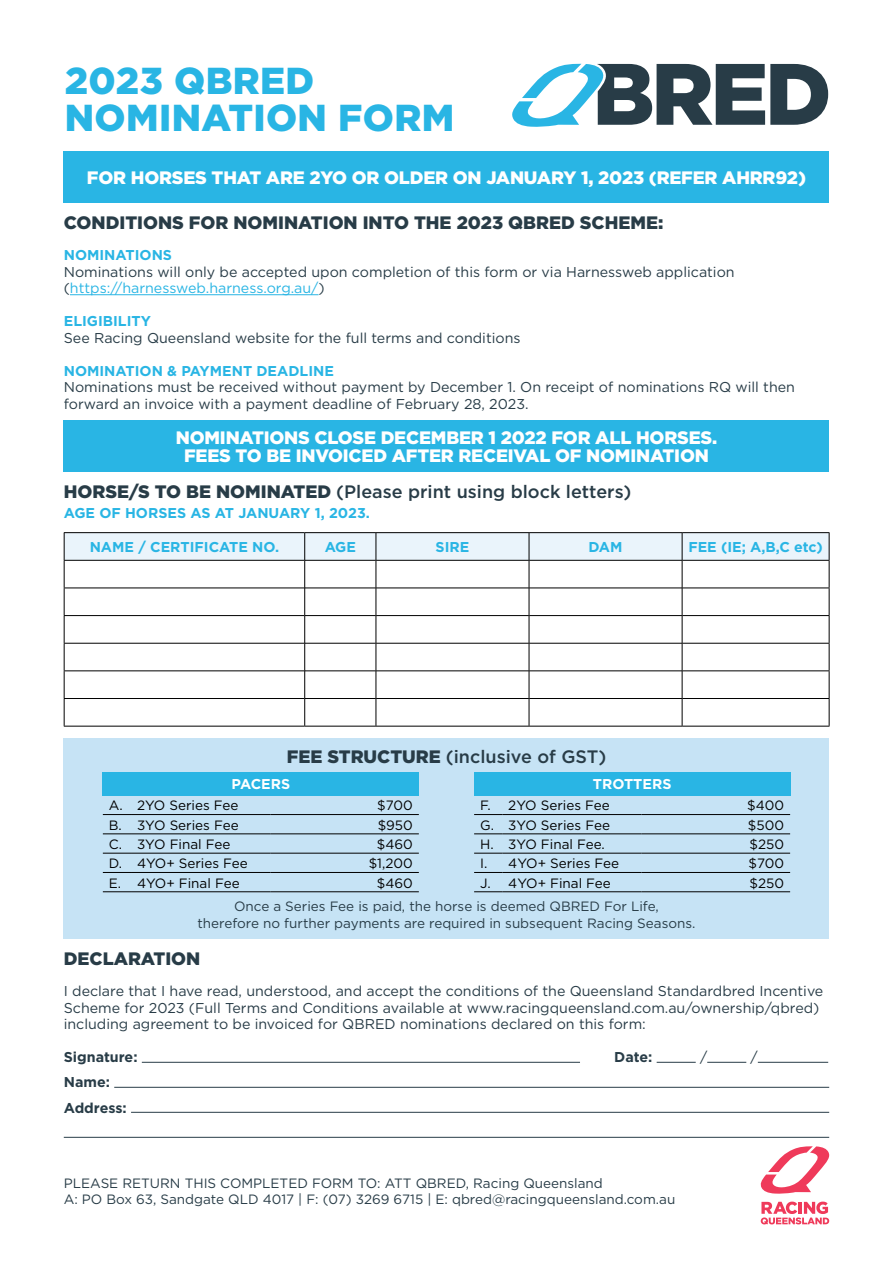
<style>
.page{position:relative;width:893px;height:1263px;background:#fff}
.page>*{position:absolute;margin:0;border:0;box-sizing:border-box;transform-origin:0 0}
.t1{font:900 37.5px/37.5px "Gotham";letter-spacing:.01em;color:#29b5e4}
.t2{font:900 18px/18px "Gotham";letter-spacing:-.01em;color:#fff;text-align:center}
.t3{font:500 18px "Gotham";color:#283c47}
.t4{font:900 18px "Gotham";color:#283c47}
.t5{font:14.25px/16.5px "Gotham";color:#283c47}
.t6{font:700 14.25px "Gotham";color:#29b5e4}
.t7{font:700 14.25px/25px "Gotham";color:#283c47}
.t8{font:700 14.25px "Gotham";color:#fff}
.t9{font:13.5px/16.5px "Gotham";color:#283c47}
.t10{font:13.5px "Gotham";color:#000}
.s1{color:#29b5e4}
.s2{font-weight:900}
</style>
<div class="page">
<div style="left:64px;top:151px;width:765px;height:52px;background:#29b5e4"></div>
<svg style="left:512px;top:64px;width:316px;height:63px"></svg>
<hr style="left:70px;top:294px;width:249px;height:1px;background:#29b5e4">
<hr style="left:142px;top:1062px;width:438px;height:1px;background:#283c47">
<hr style="left:657px;top:1062px;width:39px;height:1px;background:#283c47">
<hr style="left:707px;top:1062px;width:39px;height:1px;background:#283c47">
<hr style="left:758px;top:1062px;width:70px;height:1px;background:#283c47">
<hr style="left:114px;top:1087px;width:715px;height:1px;background:#283c47">
<hr style="left:131px;top:1112px;width:698px;height:1px;background:#283c47">
<hr style="left:64px;top:1137px;width:765px;height:1px;background:#283c47">
<div style="left:64px;top:421px;width:765px;height:51px;background:#29b5e4"></div>
<hr style="left:64px;top:532px;width:241px;height:1px;background:#000">
<hr style="left:305px;top:532px;width:71px;height:1px;background:#000">
<hr style="left:376px;top:532px;width:153px;height:1px;background:#000">
<hr style="left:529px;top:532px;width:153px;height:1px;background:#000">
<hr style="left:682px;top:532px;width:147px;height:1px;background:#000">
<svg style="left:64px;top:533px;width:766px;height:193px"></svg>
<hr style="left:64px;top:726px;width:241px;height:1px;background:#000">
<hr style="left:305px;top:726px;width:71px;height:1px;background:#000">
<hr style="left:376px;top:726px;width:153px;height:1px;background:#000">
<hr style="left:529px;top:726px;width:153px;height:1px;background:#000">
<hr style="left:682px;top:726px;width:147px;height:1px;background:#000">
<svg style="left:761px;top:1201px;width:68px;height:23px"></svg>
<svg style="left:760px;top:1146px;width:70px;height:48px"></svg>
<div style="left:64px;top:738px;width:765px;height:201px;background:#c6e3f5"></div>
<div style="left:103px;top:772px;width:316px;height:23px;background:#29b5e4"></div>
<svg style="left:103px;top:814px;width:28px;height:1px"></svg>
<hr style="left:131px;top:814px;width:139px;height:1px;background:#000">
<hr style="left:270px;top:814px;width:149px;height:1px;background:#000">
<svg style="left:103px;top:833px;width:28px;height:1px"></svg>
<hr style="left:131px;top:833px;width:139px;height:1px;background:#000">
<hr style="left:270px;top:833px;width:149px;height:1px;background:#000">
<svg style="left:103px;top:853px;width:28px;height:1px"></svg>
<hr style="left:131px;top:853px;width:139px;height:1px;background:#000">
<hr style="left:270px;top:853px;width:149px;height:1px;background:#000">
<svg style="left:103px;top:872px;width:28px;height:1px"></svg>
<hr style="left:131px;top:872px;width:139px;height:1px;background:#000">
<hr style="left:270px;top:872px;width:149px;height:1px;background:#000">
<svg style="left:103px;top:891px;width:28px;height:1px"></svg>
<hr style="left:131px;top:891px;width:139px;height:1px;background:#000">
<hr style="left:270px;top:891px;width:149px;height:1px;background:#000">
<div style="left:474px;top:772px;width:316px;height:23px;background:#29b5e4"></div>
<svg style="left:474px;top:814px;width:28px;height:1px"></svg>
<hr style="left:502px;top:814px;width:140px;height:1px;background:#000">
<hr style="left:642px;top:814px;width:148px;height:1px;background:#000">
<svg style="left:474px;top:833px;width:28px;height:1px"></svg>
<hr style="left:502px;top:833px;width:140px;height:1px;background:#000">
<hr style="left:642px;top:833px;width:148px;height:1px;background:#000">
<svg style="left:474px;top:853px;width:28px;height:1px"></svg>
<hr style="left:502px;top:853px;width:140px;height:1px;background:#000">
<hr style="left:642px;top:853px;width:148px;height:1px;background:#000">
<svg style="left:474px;top:872px;width:28px;height:1px"></svg>
<hr style="left:502px;top:872px;width:140px;height:1px;background:#000">
<hr style="left:642px;top:872px;width:148px;height:1px;background:#000">
<svg style="left:474px;top:891px;width:28px;height:1px"></svg>
<hr style="left:502px;top:891px;width:140px;height:1px;background:#000">
<hr style="left:642px;top:891px;width:148px;height:1px;background:#000">
<h1 class="t1" style="left:65px;top:61px;width:391px">2023 QBRED<br>NOMINATION FORM</h1>
<p class="t2" style="left:87px;top:169px;width:720px">FOR HORSES THAT ARE 2YO OR OLDER ON JANUARY 1, 2023 (REFER AHRR92)</p>
<p class="t4" style="left:64px;top:210px;width:601px">CONDITIONS FOR NOMINATION INTO THE 2023 QBRED SCHEME:</p>
<p class="t6" style="left:64px;top:246px;width:110px">NOMINATIONS</p>
<p class="t5" style="left:64px;top:263px;width:672px">Nominations will only be accepted upon completion of this form or via Harnessweb application (<span class="s1">https://harnessweb.harness.org.au/</span>)</p>
<p class="t6" style="left:64px;top:312px;width:89px">ELIGIBILITY</p>
<p class="t5" style="left:64px;top:329px;width:458px">See Racing Queensland website for the full terms and conditions</p>
<p class="t6" style="left:64px;top:361px;width:272px">NOMINATION &amp; PAYMENT DEADLINE</p>
<p class="t5" style="left:64px;top:379px;width:733px">Nominations must be received without payment by December 1. On receipt of nominations RQ will then forward an invoice with a payment deadline of February 28, 2023.</p>
<p class="t2" style="left:176px;top:429px;width:543px">NOMINATIONS CLOSE DECEMBER 1 2022 FOR ALL HORSES.<br>FEES TO BE INVOICED AFTER RECEIVAL OF NOMINATION</p>
<p class="t3" style="left:64px;top:480px;width:569px"><span class="s2">HORSE/S TO BE NOMINATED</span> (Please print using block letters)</p>
<p class="t6" style="left:64px;top:503px;width:308px">AGE OF HORSES AS AT JANUARY 1, 2023.</p>
<p class="t6" style="left:90px;top:538px;width:191px">NAME / CERTIFICATE NO.</p>
<p class="t6" style="left:325px;top:538px;width:33px">AGE</p>
<p class="t6" style="left:436px;top:538px;width:35px">SIRE</p>
<p class="t6" style="left:588px;top:538px;width:36px">DAM</p>
<p class="t6" style="left:688px;top:538px;width:136px">FEE (IE; A,B,C etc)</p>
<p class="t3" style="left:287px;top:745px;width:321px"><span class="s2">FEE STRUCTURE</span> (inclusive of GST)</p>
<p class="t8" style="left:232px;top:775px;width:60px">PACERS</p>
<p class="t10" style="left:109px;top:797px;width:131px">A. 2YO Series Fee</p>
<p class="t10" style="left:377px;top:797px;width:37px">$700</p>
<p class="t10" style="left:109px;top:816px;width:131px">B. 3YO Series Fee</p>
<p class="t10" style="left:378px;top:816px;width:37px">$950</p>
<p class="t10" style="left:109px;top:835px;width:123px">C. 3YO Final Fee</p>
<p class="t10" style="left:377px;top:835px;width:38px">$460</p>
<p class="t10" style="left:109px;top:855px;width:141px">D. 4YO+ Series Fee</p>
<p class="t10" style="left:369px;top:855px;width:46px">$1,200</p>
<p class="t10" style="left:109px;top:874px;width:132px">E. 4YO+ Final Fee</p>
<p class="t10" style="left:377px;top:874px;width:38px">$460</p>
<p class="t8" style="left:593px;top:775px;width:80px">TROTTERS</p>
<p class="t10" style="left:480px;top:797px;width:131px">F. 2YO Series Fee</p>
<p class="t10" style="left:747px;top:797px;width:38px">$400</p>
<p class="t10" style="left:480px;top:816px;width:131px">G. 3YO Series Fee</p>
<p class="t10" style="left:748px;top:816px;width:38px">$500</p>
<p class="t10" style="left:480px;top:835px;width:126px">H. 3YO Final Fee.</p>
<p class="t10" style="left:749px;top:835px;width:36px">$250</p>
<p class="t10" style="left:480px;top:855px;width:141px">I. 4YO+ Series Fee</p>
<p class="t10" style="left:749px;top:855px;width:37px">$700</p>
<p class="t10" style="left:480px;top:874px;width:132px">J. 4YO+ Final Fee</p>
<p class="t10" style="left:749px;top:874px;width:36px">$250</p>
<p class="t9" style="left:197px;top:898px;width:499px;text-align:center">Once a Series Fee is paid, the horse is deemed QBRED For Life,<br>therefore no further payments are required in subsequent Racing Seasons.</p>
<p class="t4" style="left:64px;top:946px;width:138px">DECLARATION</p>
<p class="t5" style="left:64px;top:983px;width:761px">I declare that I have read, understood, and accept the conditions of the Queensland Standardbred Incentive<br>Scheme for 2023 (Full Terms and Conditions available at www.racingqueensland.com.au/ownership/qbred) including agreement to be invoiced for QBRED nominations declared on this form:</p>
<p class="t7" style="left:64px;top:1045px;width:75px">Signature:</p>
<p class="t7" style="left:614px;top:1045px;width:40px">Date:</p>
<p class="t5" style="left:700px;top:1049px;width:9px">/</p>
<p class="t5" style="left:751px;top:1049px;width:9px">/</p>
<p class="t7" style="left:64px;top:1070px;width:64px">Name:<br>Address:</p>
<p class="t9" style="left:64px;top:1174px;width:613px">PLEASE RETURN THIS COMPLETED FORM TO: ATT QBRED, Racing Queensland<br>A: PO Box 63, Sandgate QLD 4017 | F: (07) 3269 6715 | E: qbred@racingqueensland.com.au</p>
</div>
